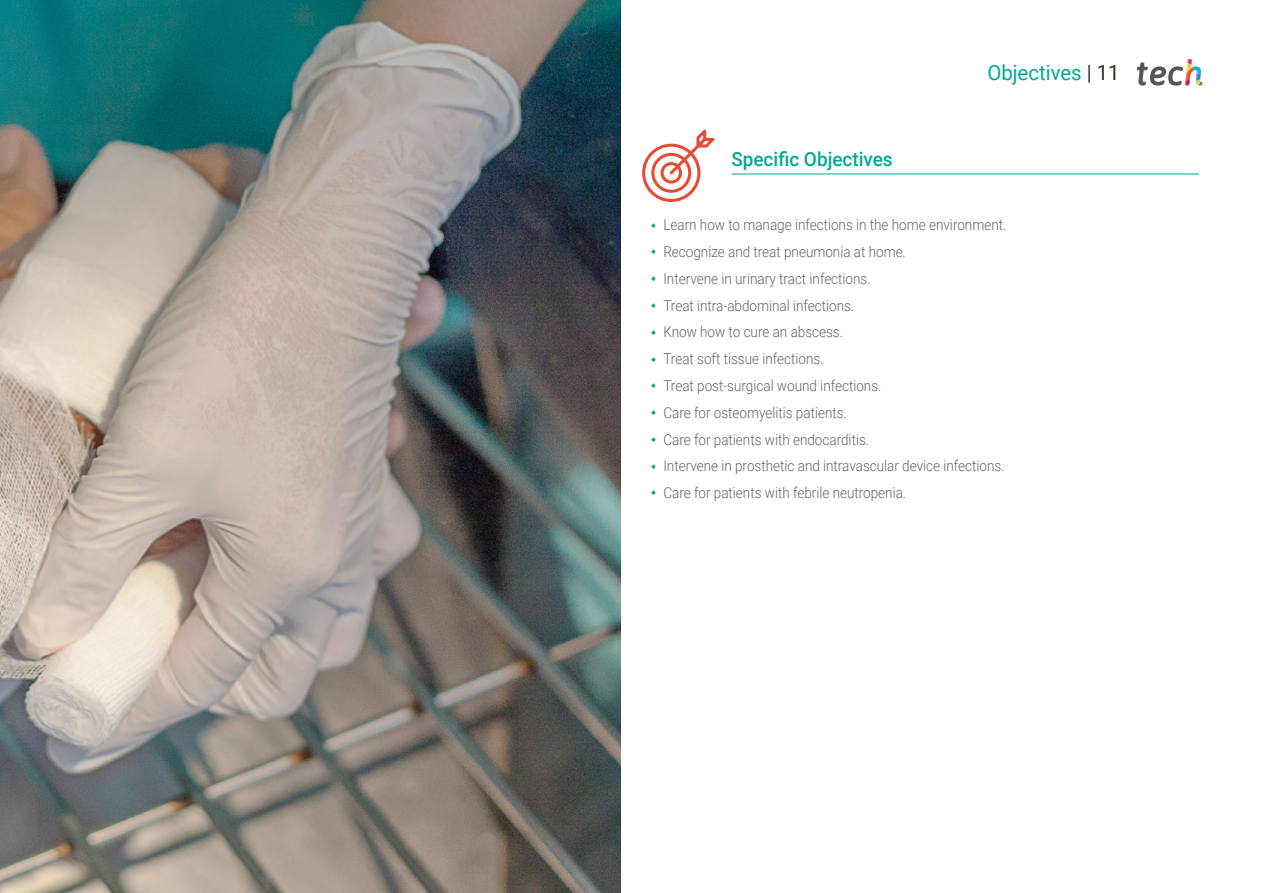
<style>
.page{position:relative;width:1263px;height:893px;background:#fff}
.page>*{position:absolute;margin:0;border:0;box-sizing:border-box;transform-origin:0 0}
.t1{font:21px "Roboto";color:#00a996}
.t2{font:500 19.5px "Roboto";color:#00a996}
.t3{font:300 15px/26.7px "Roboto";color:#61646a;scale:.9 1}
.s1{color:#312e20}
</style>
<div class="page">
<hr style="left:731px;top:174px;width:468px;height:1px;background:#00a996">
<svg style="left:642px;top:130px;width:72px;height:72px"></svg>
<img style="left:0;top:0;width:621px;height:893px">
<svg style="left:1137px;top:59px;width:65px;height:27px"></svg>
<h2 class="t2" style="left:731px;top:145px;width:163px">Specific Objectives</h2>
<h1 class="t1" style="left:987px;top:57px;width:134px">Objectives <span class="s1">| 11</span></h1>
<p class="t3" style="left:663px;top:211px;width:382px">Learn how to manage infections in the home environment.<br>Recognize and treat pneumonia at home.<br>Intervene in urinary tract infections.<br>Treat intra-abdominal infections.<br>Know how to cure an abscess.<br>Treat soft tissue infections.<br>Treat post-surgical wound infections.<br>Care for osteomyelitis patients.<br>Care for patients with endocarditis.<br>Intervene in prosthetic and intravascular device infections.<br>Care for patients with febrile neutropenia.</p>
</div>
